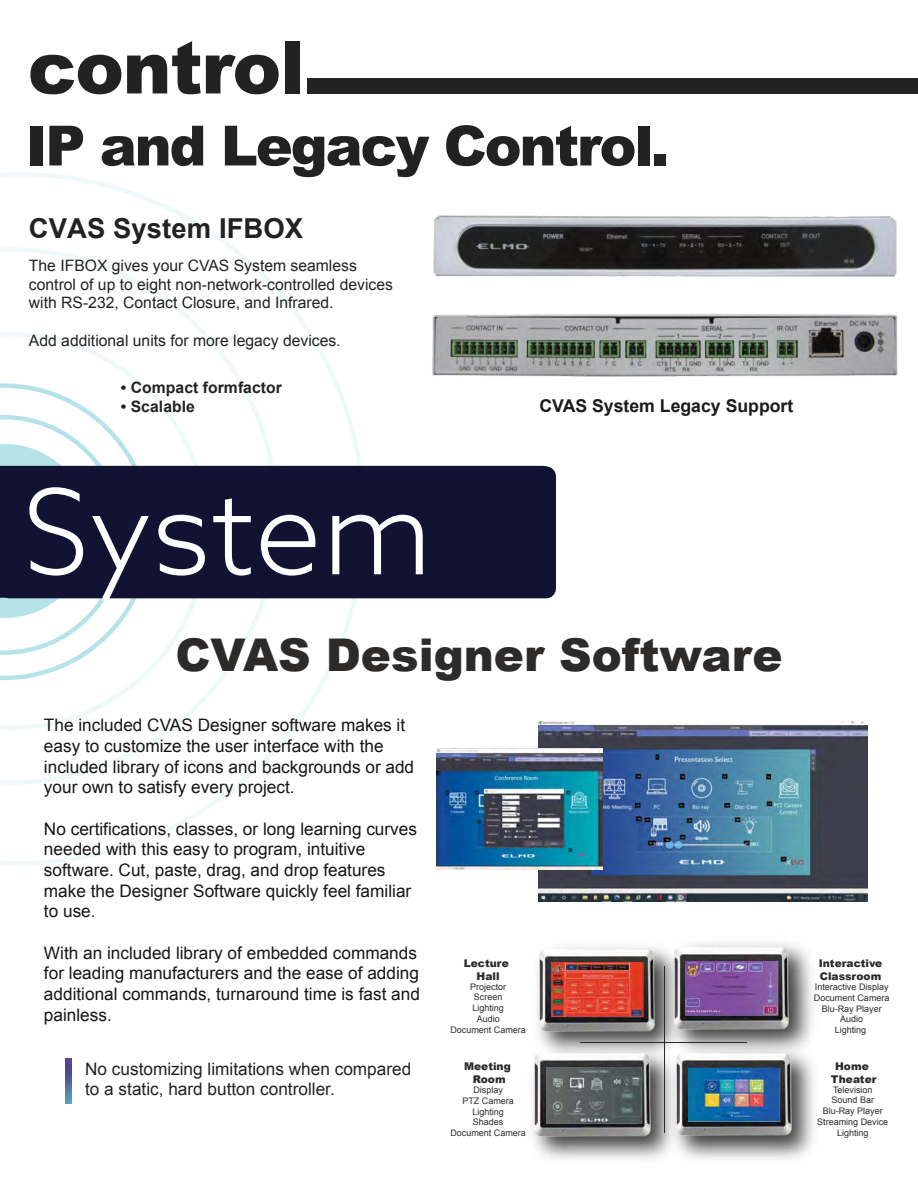
<style>
.page{position:relative;width:918px;height:1188px;background:#fff}
.page>*{position:absolute;margin:0;border:0;box-sizing:border-box;transform-origin:0 0}
.t1{font:300 118.5px "Azo Sans";color:#fff}
.t2{font:900 73.2px "Arial";letter-spacing:-.02em;color:#222}
.t3{font:900 55.5px "Arial";letter-spacing:-.04em;color:#222}
.t4{font:900 45.15px "Arial";color:#2d2b2a}
.t5{font:700 27.45px "Arial";color:#222}
.t6{font:700 17.7px "Arial";color:#1c1a1b}
.t7{font:17.25px/20.7px "Arial";color:#181615}
.t8{font:17.25px/20.7px "Arial";color:#222220}
.t9{font:15.75px/18.9px "Arial";color:#222}
.t10{font:700 15.75px "Arial";letter-spacing:.005em;color:#222}
.t11{font:900 10.65px/12.8px "Arial";color:#2d2b2a;text-align:center}
.t12{font:9px/10.8px "Arial";color:#2d2b2a;text-align:center}
</style>
<div class="page">
<svg style="left:0;top:172px;width:366px;height:693px"></svg>
<img style="left:432px;top:215px;width:466px;height:162px">
<div style="left:0;top:466px;width:556px;height:132px;background:#121332;border-radius:10px"></div>
<div style="left:307px;top:78px;width:611px;height:16px;background:#222"></div>
<img style="left:539px;top:722px;width:328px;height:179px">
<img style="left:537px;top:947px;width:124px;height:93px">
<img style="left:538px;top:948px;width:119px;height:83px">
<img style="left:661px;top:943px;width:152px;height:97px">
<img style="left:672px;top:946px;width:120px;height:83px">
<img style="left:533px;top:1040px;width:131px;height:120px">
<img style="left:533px;top:1053px;width:120px;height:83px">
<img style="left:664px;top:1040px;width:150px;height:120px">
<img style="left:675px;top:1053px;width:119px;height:83px">
<hr style="left:664px;top:966px;width:1px;height:167px;background:#2d2b2a">
<img style="left:552px;top:963px;width:92px;height:54px">
<img style="left:685px;top:961px;width:93px;height:55px">
<img style="left:547px;top:1067px;width:95px;height:56px">
<img style="left:688px;top:1068px;width:92px;height:54px">
<hr style="left:581px;top:1042px;width:166px;height:1px;background:#2d2b2a">
<img style="left:437px;top:749px;width:165px;height:121px">
<svg style="left:65px;top:1058px;width:6px;height:46px"></svg>
<h2 class="t2" style="left:28px;top:14px;width:301px">control.</h2>
<h3 class="t3" style="left:26px;top:105px;width:645px">IP and Legacy Control.</h3>
<h3 class="t5" style="left:29px;top:210px;width:276px">CVAS System IFBOX</h3>
<p class="t9" style="left:29px;top:256px;width:366px">The IFBOX gives your CVAS System seamless control of up to eight non-network-controlled devices with RS-232, Contact Closure, and Infrared.</p>
<p class="t9" style="left:29px;top:331px;width:313px">Add additional units for more legacy devices.</p>
<p class="t10" style="left:121px;top:377px;width:163px">• Compact formfactor</p>
<p class="t10" style="left:121px;top:396px;width:76px">• Scalable</p>
<h1 class="t1" style="left:23px;top:455px;width:412px">System</h1>
<p class="t6" style="left:539px;top:394px;width:255px">CVAS System Legacy Support</p>
<h3 class="t4" style="left:175px;top:622px;width:609px">CVAS Designer Software</h3>
<p class="t7" style="left:44px;top:715px;width:372px">The included CVAS Designer software makes it easy to customize the user interface with the included library of icons and backgrounds or add your own to satisfy every project.</p>
<p class="t7" style="left:44px;top:818px;width:375px">No certifications, classes, or long learning curves needed with this easy to program, intuitive software. Cut, paste, drag, and drop features make the Designer Software quickly feel familiar to use.</p>
<p class="t7" style="left:44px;top:942px;width:377px">With an included library of embedded commands for leading manufacturers and the ease of adding additional commands, turnaround time is fast and painless.</p>
<p class="t11" style="left:464px;top:956px;width:47px">Lecture<br>Hall</p>
<p class="t11" style="left:819px;top:956px;width:65px;text-align:left">Interactive<br>Classroom</p>
<p class="t12" style="left:450px;top:981px;width:77px">Projector<br>Screen<br>Lighting<br>Audio<br>Document Camera</p>
<p class="t12" style="left:814px;top:981px;width:77px">Interactive Display<br>Document Camera<br>Blu-Ray Player<br>Audio<br>Lighting</p>
<p class="t8" style="left:85px;top:1058px;width:328px">No customizing limitations when compared to a static, hard button controller.</p>
<p class="t11" style="left:464px;top:1060px;width:48px">Meeting<br>Room</p>
<p class="t12" style="left:450px;top:1085px;width:77px">Display<br>PTZ Camera<br>Lighting<br>Shades<br>Document Camera</p>
<p class="t11" style="left:831px;top:1060px;width:47px">Home<br>Theater</p>
<p class="t12" style="left:817px;top:1084px;width:73px">Television<br>Sound Bar<br>Blu-Ray Player<br>Streaming Device<br>Lighting</p>
</div>
